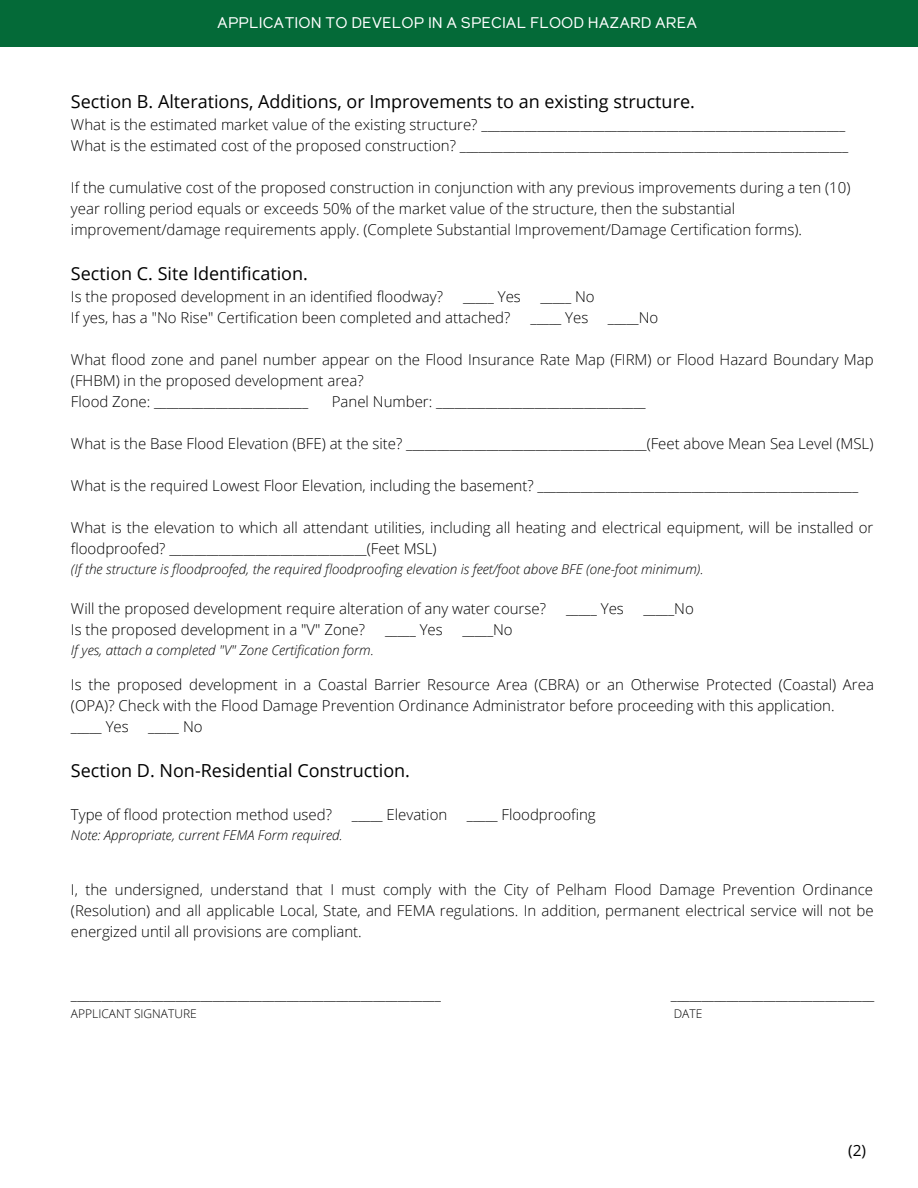
<style>
.page{position:relative;width:918px;height:1188px;background:#fff}
.page>*{position:absolute;margin:0;border:0;box-sizing:border-box;transform-origin:0 0}
.t1{font:18px "Open Sans";color:#000}
.t2{font:15.45px "Reader";color:#fff}
.t3{font:15.45px "Open Sans";color:#000}
.t4{font:300 15px/21px "Open Sans";color:#000}
.t5{font:italic 300 13.5px "Open Sans";color:#000}
.t6{font:300 12px "Open Sans";color:#000}
</style>
<div class="page">
<div style="left:0;top:0;width:918px;height:46px;background:#046a38"></div>
<p class="t2" style="left:217px;top:16px;width:481px">APPLICATION TO DEVELOP IN A SPECIAL FLOOD HAZARD AREA</p>
<p class="t1" style="left:71px;top:89px;width:625px">Section B. Alterations, Additions, or Improvements to an existing structure.</p>
<p class="t4" style="left:71px;top:114px;width:776px">What is the estimated market value of the existing structure? ___________________________________________________________</p>
<p class="t4" style="left:71px;top:135px;width:779px">What is the estimated cost of the proposed construction? _______________________________________________________________</p>
<p class="t4" style="left:71px;top:177px;width:781px">If the cumulative cost of the proposed construction in conjunction with any previous improvements during a ten (10) year rolling period equals or exceeds 50% of the market value of the structure, then the substantial improvement/damage requirements apply. (Complete Substantial Improvement/Damage Certification forms).</p>
<p class="t1" style="left:71px;top:261px;width:238px">Section C. Site Identification.</p>
<p class="t4" style="left:71px;top:286px;width:374px">Is the proposed development in an identified floodway?</p>
<p class="t4" style="left:463px;top:286px;width:59px">_____ Yes</p>
<p class="t4" style="left:540px;top:286px;width:56px">_____ No</p>
<p class="t4" style="left:71px;top:307px;width:441px">If yes, has a "No Rise" Certification been completed and attached?</p>
<p class="t4" style="left:531px;top:307px;width:59px">_____ Yes</p>
<p class="t4" style="left:608px;top:307px;width:52px">_____No</p>
<p class="t4" style="left:71px;top:349px;width:804px">What flood zone and panel number appear on the Flood Insurance Rate Map (FIRM) or Flood Hazard Boundary Map (FHBM) in the proposed development area?</p>
<p class="t4" style="left:71px;top:391px;width:239px">Flood Zone: _________________________</p>
<p class="t4" style="left:332px;top:391px;width:315px">Panel Number: __________________________________</p>
<p class="t4" style="left:71px;top:433px;width:804px">What is the Base Flood Elevation (BFE) at the site? _______________________________________(Feet above Mean Sea Level (MSL)</p>
<p class="t4" style="left:71px;top:475px;width:789px">What is the required Lowest Floor Elevation, including the basement? ____________________________________________________</p>
<p class="t4" style="left:71px;top:517px;width:804px">What is the elevation to which all attendant utilities, including all heating and electrical equipment, will be installed or floodproofed? ________________________________(Feet MSL)</p>
<p class="t5" style="left:71px;top:560px;width:634px">(If the structure is floodproofed, the required floodproofing elevation is feet/foot above BFE (one-foot minimum).</p>
<p class="t4" style="left:71px;top:598px;width:476px">Will the proposed development require alteration of any water course?</p>
<p class="t4" style="left:566px;top:598px;width:59px">_____ Yes</p>
<p class="t4" style="left:643px;top:598px;width:52px">_____No</p>
<p class="t4" style="left:71px;top:619px;width:296px">Is the proposed development in a "V" Zone?</p>
<p class="t4" style="left:385px;top:619px;width:59px">_____ Yes</p>
<p class="t4" style="left:462px;top:619px;width:52px">_____No</p>
<p class="t5" style="left:71px;top:641px;width:305px">If yes, attach a completed "V" Zone Certification form.</p>
<p class="t4" style="left:71px;top:674px;width:804px">Is the proposed development in a Coastal Barrier Resource Area (CBRA) or an Otherwise Protected (Coastal) Area (OPA)? Check with the Flood Damage Prevention Ordinance Administrator before proceeding with this application.</p>
<p class="t4" style="left:71px;top:716px;width:59px">_____ Yes</p>
<p class="t4" style="left:148px;top:716px;width:56px">_____ No</p>
<p class="t1" style="left:71px;top:758px;width:341px">Section D. Non-Residential Construction.</p>
<p class="t4" style="left:71px;top:804px;width:263px">Type of flood protection method used?</p>
<p class="t4" style="left:352px;top:804px;width:97px">_____ Elevation</p>
<p class="t4" style="left:467px;top:804px;width:130px">_____ Floodproofing</p>
<p class="t5" style="left:71px;top:826px;width:273px">Note: Appropriate, current FEMA Form required.</p>
<p class="t4" style="left:71px;top:879px;width:804px;text-align:justify">I, the undersigned, understand that I must comply with the City of Pelham Flood Damage Prevention Ordinance (Resolution) and all applicable Local, State, and FEMA regulations. In addition, permanent electrical service will not be energized until all provisions are compliant.</p>
<p class="t4" style="left:71px;top:984px;width:371px">____________________________________________________________</p>
<p class="t4" style="left:671px;top:984px;width:205px">_________________________________</p>
<p class="t6" style="left:71px;top:1005px;width:127px">APPLICANT SIGNATURE</p>
<p class="t6" style="left:674px;top:1005px;width:30px">DATE</p>
<p class="t3" style="left:848px;top:1139px;width:19px">(2)</p>
</div>
